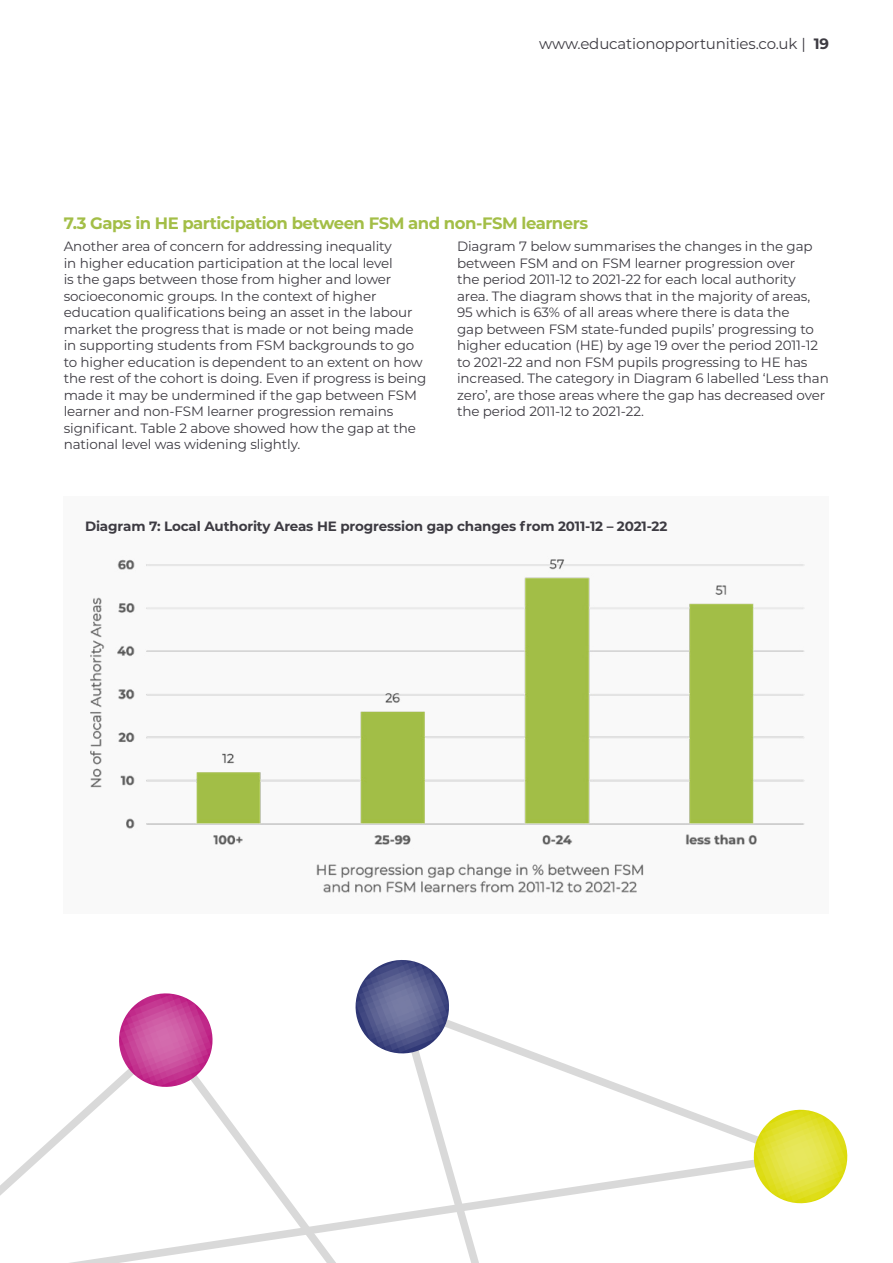
<style>
.page{position:relative;width:893px;height:1263px;background:#fff}
.page>*{position:absolute;margin:0;border:0;box-sizing:border-box;transform-origin:0 0}
.Large_Subheader{font:700 16.5px "Montserrat";letter-spacing:-.03em;color:#a3be47}
.t1{font:15px "Montserrat";letter-spacing:-.01em;color:#3d3b42}
.Body_Copy{font:13.5px/16.5px "Montserrat";letter-spacing:-.01em;color:#3d3b42}
.Diagram_Header{font:700 13.5px "Montserrat";letter-spacing:-.01em;color:#3d3b42}
.s1{font-weight:700}
</style>
<div class="page">
<svg style="left:455px;top:1022px;width:293px;height:173px"></svg>
<svg style="left:219px;top:1029px;width:355px;height:234px"></svg>
<svg style="left:0;top:993px;width:219px;height:270px"></svg>
<svg style="left:349px;top:960px;width:106px;height:99px"></svg>
<svg style="left:748px;top:1109px;width:100px;height:95px"></svg>
<div style="left:64px;top:496px;width:765px;height:418px;background:#f9f9f9"></div>
<img style="left:90px;top:559px;width:715px;height:334px">
<p class="t1" style="left:539px;top:33px;width:292px">www.educationopportunities.co.uk | <span class="s1">19</span></p>
<h1 class="Large_Subheader" style="left:64px;top:211px;width:526px">7.3 Gaps in HE participation between FSM and non-FSM learners</h1>
<p class="Body_Copy" style="left:64px;top:238px;width:364px">Another area of concern for addressing inequality<br>in higher education participation at the local level<br>is the gaps between those from higher and lower socioeconomic groups. In the context of higher education qualifications being an asset in the labour market the progress that is made or not being made in supporting students from FSM backgrounds to go to higher education is dependent to an extent on how the rest of the cohort is doing. Even if progress is being made it may be undermined if the gap between FSM learner and non-FSM learner progression remains significant. Table 2 above showed how the gap at the national level was widening slightly.</p>
<p class="Body_Copy" style="left:457px;top:238px;width:373px">Diagram 7 below summarises the changes in the gap between FSM and on FSM learner progression over<br>the period 2011-12 to 2021-22 for each local authority area. The diagram shows that in the majority of areas, 95 which is 63% of all areas where there is data the<br>gap between FSM state-funded pupils’ progressing to higher education (HE) by age 19 over the period 2011-12 to 2021-22 and non FSM pupils progressing to HE has increased. The category in Diagram 6 labelled ‘Less than zero’, are those areas where the gap has decreased over the period 2011-12 to 2021-22.</p>
<h2 class="Diagram_Header" style="left:85px;top:516px;width:584px">Diagram 7: Local Authority Areas HE progression gap changes from 2011-12 – 2021-22</h2>
</div>
